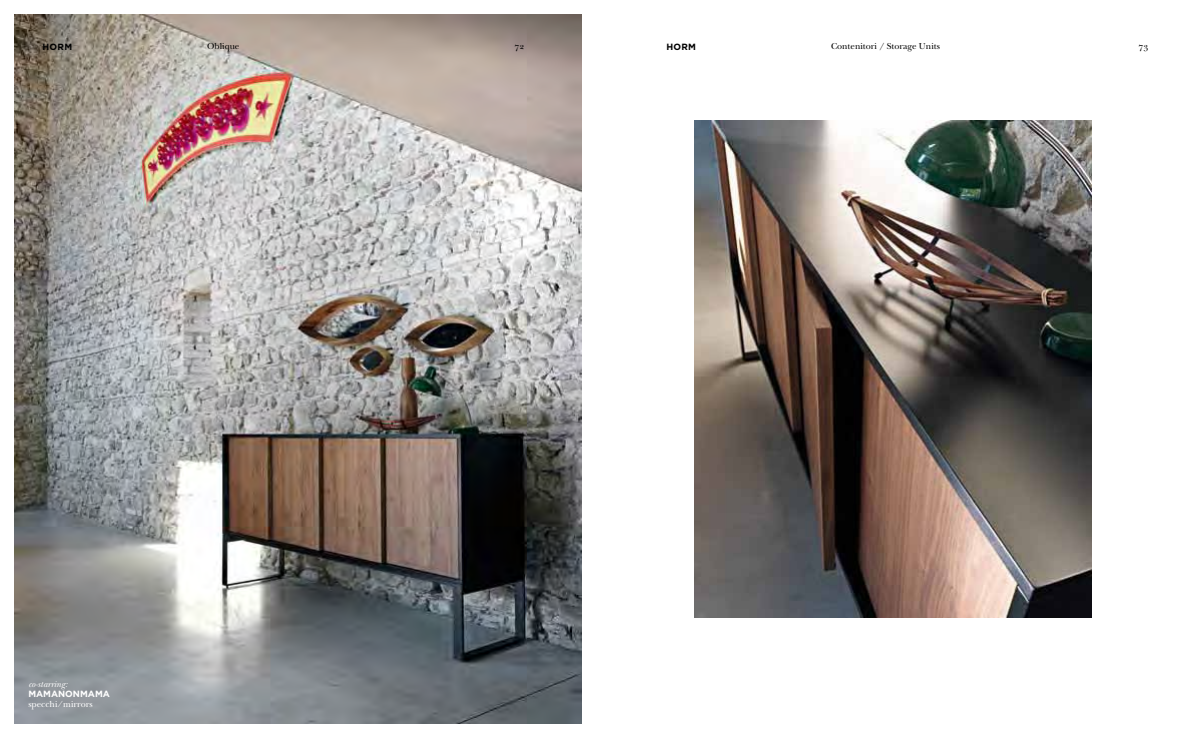
<style>
.page{position:relative;width:1191px;height:738px;background:#fff}
.page>*{position:absolute;margin:0;border:0;box-sizing:border-box;transform-origin:0 0}
.t1{font:9px "New Baskerville Std";color:#000}
.t2{font:9px "New Baskerville Std";color:#fff}
.t3{font:italic 9px "New Baskerville";color:#fff}
.t4{font:700 9px "Gotham";color:#fff}
.t5{font:700 9px "Gotham";letter-spacing:.03em;color:#000}
.t6{font:9px "New Baskerville SC";color:#000}
</style>
<div class="page">
<img style="left:694px;top:120px;width:397px;height:497px">
<img style="left:14px;top:14px;width:567px;height:709px">
<p class="t5" style="left:43px;top:42px;width:31px">HORM</p>
<p class="t1" style="left:207px;top:41px;width:34px">Oblique</p>
<p class="t6" style="left:514px;top:41px;width:12px">72</p>
<p class="t5" style="left:666px;top:42px;width:31px">HORM</p>
<p class="t1" style="left:831px;top:41px;width:110px">Contenitori / Storage Units</p>
<p class="t6" style="left:1138px;top:41px;width:12px">73</p>
<p class="t3" style="left:28px;top:678px;width:41px">co-starring:</p>
<p class="t4" style="left:28px;top:688px;width:83px">MAMANONMAMA</p>
<p class="t2" style="left:28px;top:698px;width:66px">specchi ⁄ mirrors</p>
</div>
